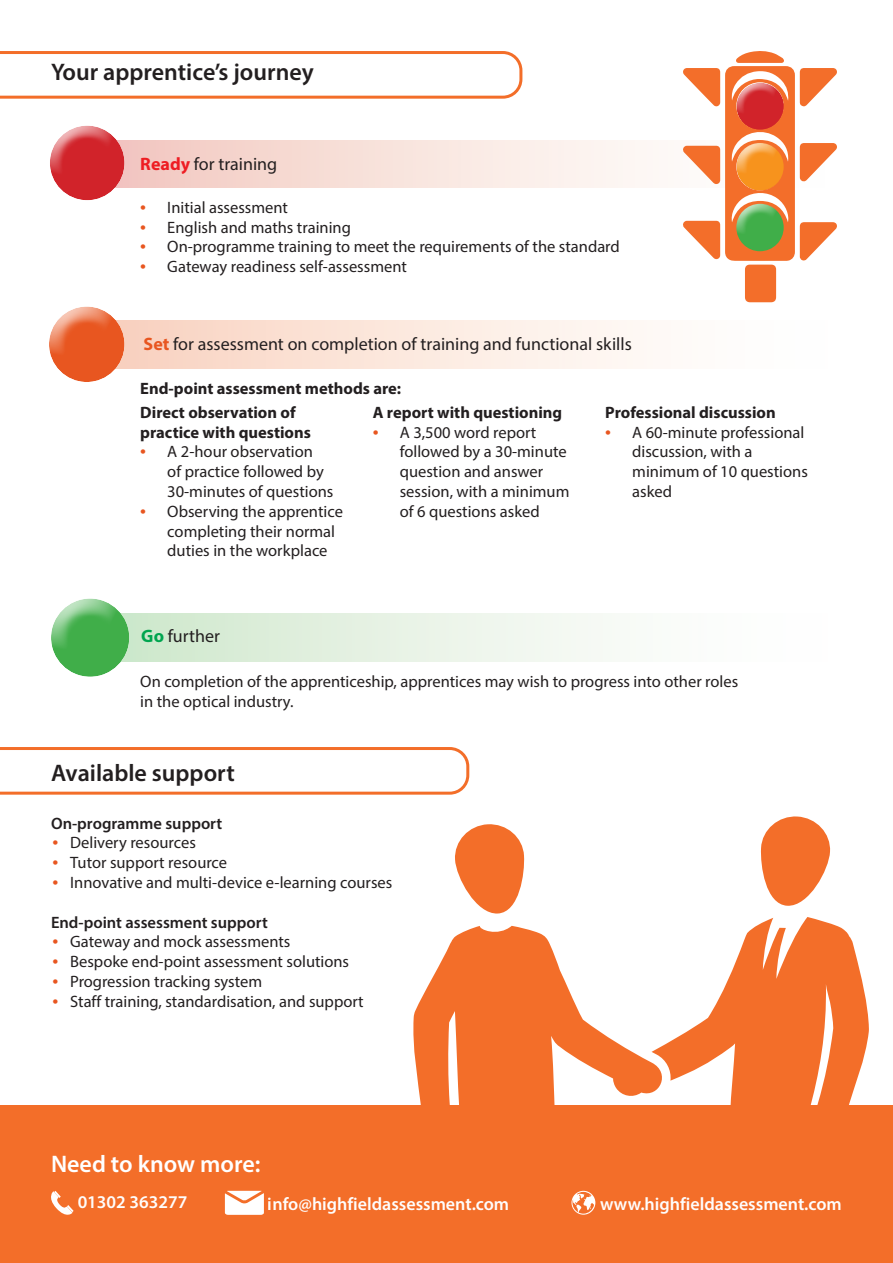
<style>
.page{position:relative;width:893px;height:1263px;background:#fff}
.page>*{position:absolute;margin:0;border:0;box-sizing:border-box;transform-origin:0 0}
.t1{font:600 24px "Myriad Pro";color:#231f20}
.t2{font:600 24px "Myriad Pro";color:#fff}
.t3{font:18px "Myriad Pro";color:#231f20}
.t4{font:600 18px "Myriad Pro";color:#fff}
.t5{font:16.5px/19.8px "Myriad Pro";color:#231f20}
.Paragraph_Style_1{font:700 16.5px/19.8px "Myriad Pro";color:#231f20}
.Paragraph_Style_1-2{font:600 16.5px "Myriad Pro";color:#231f20}
.s1{font-weight:700;color:#ee1d23}
.s2{font-size:21px;color:#e85620}
.s3{font-weight:700;color:#e85620}
.s4{font-weight:700;color:#00a54f}
</style>
<div class="page">
<svg style="left:126px;top:140px;width:521px;height:48px;background:#f7e1db"></svg>
<div style="left:50px;top:123px;width:76px;height:54px;background:#fff;opacity:.75"></div>
<div style="left:50px;top:136px;width:76px;height:65px;background:#fff;opacity:.75"></div>
<div style="left:88px;top:614px;width:754px;height:47px;background:linear-gradient(to right,#d0e8cd,#fff)"></div>
<div style="left:50px;top:597px;width:81px;height:55px;background:#fff;opacity:.75"></div>
<div style="left:50px;top:609px;width:81px;height:69px;background:#fff;opacity:.75"></div>
<div style="left:88px;top:320px;width:754px;height:48px;background:linear-gradient(to right,#f9d2c0,#fff)"></div>
<div style="left:49px;top:304px;width:78px;height:53px;background:#fff;opacity:.75"></div>
<div style="left:49px;top:317px;width:78px;height:65px;background:#fff;opacity:.75"></div>
<div style="left:0;top:1106px;width:893px;height:157px;background:#f36e29"></div>
<svg style="left:225px;top:1191px;width:39px;height:24px"></svg>
<svg style="left:51px;top:1191px;width:23px;height:24px"></svg>
<svg style="left:571px;top:1191px;width:25px;height:24px"></svg>
<svg style="left:0;top:747px;width:469px;height:48px"></svg>
<svg style="left:412px;top:816px;width:457px;height:290px"></svg>
<svg style="left:683px;top:51px;width:154px;height:251px"></svg>
<svg style="left:0;top:51px;width:522px;height:48px"></svg>
<p class="t1" style="left:51px;top:57px;width:264px">Your apprentice’s journey</p>
<p class="t3" style="left:140px;top:152px;width:138px"><span class="s1">Ready</span> for training</p>
<p class="t5" style="left:140px;top:197px;width:149px"><span class="s2">•</span> Initial assessment</p>
<p class="t5" style="left:140px;top:217px;width:212px"><span class="s2">•</span> English and maths training</p>
<p class="t5" style="left:140px;top:237px;width:481px"><span class="s2">•</span> On-programme training to meet the requirements of the standard</p>
<p class="t5" style="left:140px;top:256px;width:268px"><span class="s2">•</span> Gateway readiness self-assessment</p>
<p class="t3" style="left:144px;top:333px;width:490px"><span class="s3">Set</span> for assessment on completion of training and functional skills</p>
<p class="Paragraph_Style_1" style="left:140px;top:378px;width:262px">End-point assessment methods are:</p>
<p class="Paragraph_Style_1" style="left:140px;top:402px;width:172px">Direct observation of practice with questions</p>
<p class="t5" style="left:167px;top:442px;width:168px;text-indent:-27px"><span class="s2">•</span> A 2-hour observation<br>of practice followed by<br>30-minutes of questions</p>
<p class="t5" style="left:167px;top:501px;width:177px;text-indent:-27px"><span class="s2">•</span> Observing the apprentice completing their normal duties in the workplace</p>
<p class="t3" style="left:141px;top:625px;width:80px"><span class="s4">Go</span> further</p>
<p class="Paragraph_Style_1" style="left:373px;top:402px;width:191px">A report with questioning</p>
<p class="t5" style="left:400px;top:422px;width:171px;text-indent:-27px"><span class="s2">•</span> A 3,500 word report followed by a 30-minute question and answer session, with a minimum of 6 questions asked</p>
<p class="Paragraph_Style_1" style="left:605px;top:402px;width:172px">Professional discussion</p>
<p class="t5" style="left:632px;top:422px;width:177px;text-indent:-27px"><span class="s2">•</span> A 60-minute professional discussion, with a minimum of 10 questions asked</p>
<p class="t5" style="left:140px;top:671px;width:599px">On completion of the apprenticeship, apprentices may wish to progress into other roles in the optical industry.</p>
<p class="t1" style="left:51px;top:757px;width:185px">Available support</p>
<p class="Paragraph_Style_1-2" style="left:51px;top:812px;width:173px">On-programme support</p>
<p class="t5" style="left:53px;top:833px;width:145px"><span class="s2">•</span> Delivery resources</p>
<p class="t5" style="left:53px;top:852px;width:176px"><span class="s2">•</span> Tutor support resource</p>
<p class="t5" style="left:53px;top:872px;width:341px"><span class="s2">•</span> Innovative and multi-device e-learning courses</p>
<p class="Paragraph_Style_1-2" style="left:51px;top:911px;width:218px">End-point assessment support</p>
<p class="t5" style="left:53px;top:932px;width:239px"><span class="s2">•</span> Gateway and mock assessments</p>
<p class="t5" style="left:53px;top:951px;width:298px"><span class="s2">•</span> Bespoke end-point assessment solutions</p>
<p class="t5" style="left:53px;top:971px;width:211px"><span class="s2">•</span> Progression tracking system</p>
<p class="t5" style="left:53px;top:991px;width:313px"><span class="s2">•</span> Staff training, standardisation, and support</p>
<p class="t2" style="left:51px;top:1148px;width:211px">Need to know more:</p>
<p class="t4" style="left:78px;top:1190px;width:111px">01302 363277</p>
<p class="t4" style="left:268px;top:1192px;width:243px">info@highfieldassessment.com</p>
<p class="t4" style="left:600px;top:1192px;width:243px">www.highfieldassessment.com</p>
</div>
